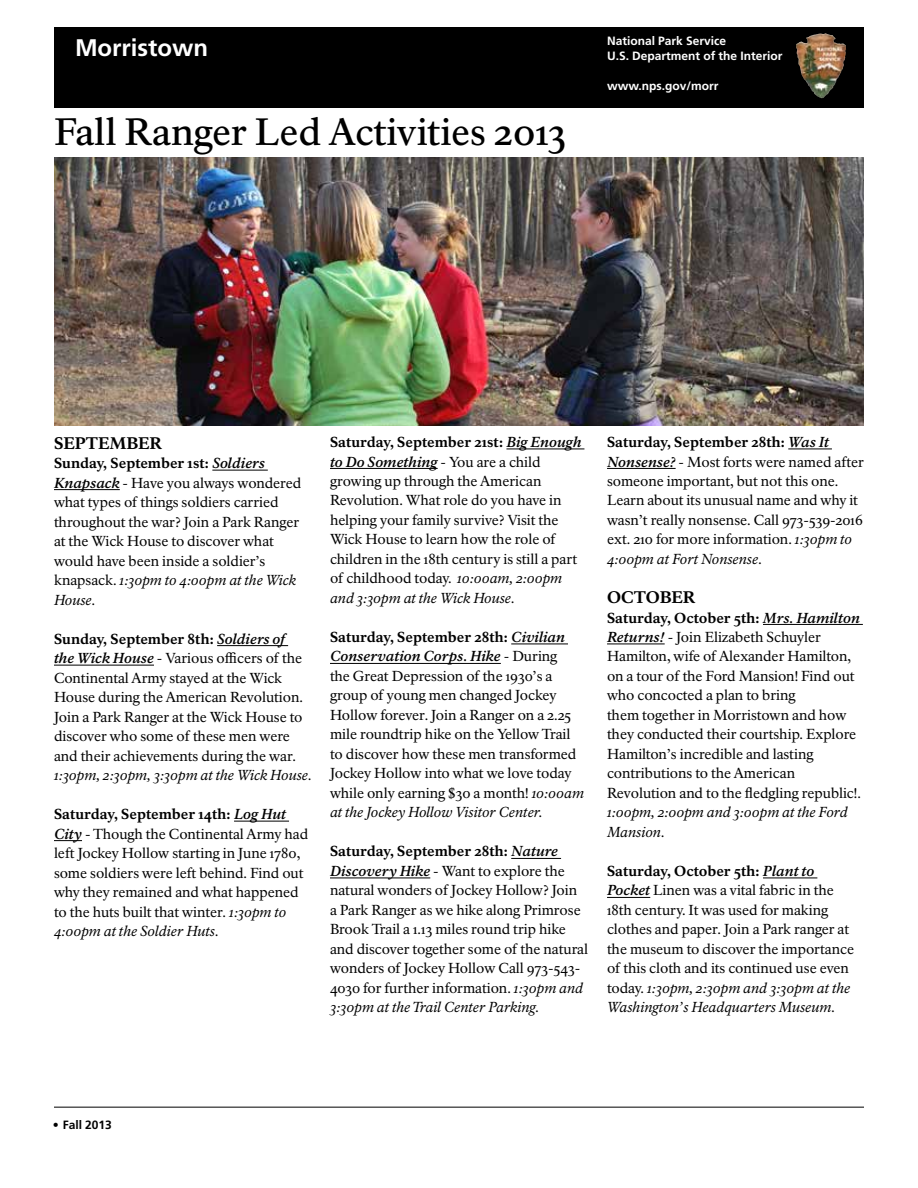
<style>
.page{position:relative;width:918px;height:1188px;background:#fff}
.page>*{position:absolute;margin:0;border:0;box-sizing:border-box;transform-origin:0 0}
.t1{font:500 37.5px "NPS Rawlinson OT Old";color:#000}
.t2{font:700 24px "Frutiger LT Std";color:#fff}
.t3{font:800 16.5px "NPS Rawlinson OT Old";color:#000}
.t4{font:14.25px/19.5px "NPS Rawlinson OT Old";letter-spacing:-.005em;color:#000}
.t5{font:italic 14.25px/19.5px "NPS Rawlinson OT Old";color:#000}
.t6{font:700 12px/15px "Frutiger LT Std";color:#fff}
.t7{font:700 12px "Frutiger LT Std";color:#000}
.s1{font-weight:800}
.s2{font-weight:700;font-style:italic}
.s3{font-style:italic}
</style>
<div class="page">
<hr style="left:212px;top:470px;width:56px;height:1px;background:#000">
<hr style="left:54px;top:489px;width:66px;height:1px;background:#000">
<hr style="left:217px;top:645px;width:71px;height:1px;background:#000">
<hr style="left:54px;top:665px;width:100px;height:1px;background:#000">
<hr style="left:234px;top:821px;width:55px;height:1px;background:#000">
<svg style="left:54px;top:840px;width:28px;height:1px"></svg>
<hr style="left:506px;top:449px;width:78px;height:1px;background:#000">
<hr style="left:330px;top:468px;width:108px;height:1px;background:#000">
<hr style="left:511px;top:644px;width:57px;height:1px;background:#000">
<hr style="left:330px;top:663px;width:171px;height:1px;background:#000">
<hr style="left:511px;top:858px;width:50px;height:1px;background:#000">
<hr style="left:330px;top:878px;width:100px;height:1px;background:#000">
<hr style="left:788px;top:449px;width:44px;height:1px;background:#000">
<hr style="left:607px;top:468px;width:69px;height:1px;background:#000">
<hr style="left:763px;top:624px;width:100px;height:1px;background:#000">
<hr style="left:607px;top:644px;width:58px;height:1px;background:#000">
<hr style="left:763px;top:878px;width:54px;height:1px;background:#000">
<hr style="left:607px;top:897px;width:43px;height:1px;background:#000">
<div style="left:54px;top:27px;width:810px;height:80px;background:#000"></div>
<hr style="left:54px;top:1107px;width:810px;height:1px;background:#000">
<img style="left:796px;top:33px;width:35px;height:65px">
<img style="left:54px;top:158px;width:810px;height:268px">
<h2 class="t2" style="left:75px;top:34px;width:135px">Morristown</h2>
<p class="t6" style="left:607px;top:33px;width:177px">National Park Service<br>U.S. Department of the Interior</p>
<p class="t6" style="left:607px;top:78px;width:113px">www.nps.gov/morr</p>
<h1 class="t1" style="left:54px;top:109px;width:513px">Fall Ranger Led Activities 2013</h1>
<p class="t3" style="left:54px;top:433px;width:110px">SEPTEMBER</p>
<p class="t4" style="left:54px;top:454px;width:249px"><span class="s1">Sunday, September 1st:</span> <span class="s2">Soldiers<br>Knapsack</span> - Have you always wondered what types of things soldiers carried throughout the war? Join a Park Ranger at the Wick House to discover what would have been inside a soldier’s knapsack. <span class="s3">1:30pm to 4:00pm at the Wick<br>House.</span></p>
<p class="t4" style="left:54px;top:629px;width:251px"><span class="s1">Sunday, September 8th:</span> <span class="s2">Soldiers of the Wick House</span> - Various officers of the Continental Army stayed at the Wick House during the American Revolution.<br>Join a Park Ranger at the Wick House to discover who some of these men were and their achievements during the war.</p>
<p class="t5" style="left:54px;top:766px;width:259px">1:30pm, 2:30pm, 3:30pm at the Wick House.</p>
<p class="t4" style="left:54px;top:805px;width:256px"><span class="s1">Saturday, September 14th:</span> <span class="s2">Log Hut City</span> - Though the Continental Army had left Jockey Hollow starting in June 1780, some soldiers were left behind. Find out why they remained and what happened to the huts built that winter. <span class="s3">1:30pm to 4:00pm at the Soldier Huts.</span></p>
<p class="t4" style="left:330px;top:432px;width:253px"><span class="s1">Saturday, September 21st:</span> <span class="s2">Big Enough to Do Something</span> - You are a child growing up through the American Revolution. What role do you have in helping your family survive? Visit the Wick House to learn how the role of children in the 18th century is still a part of childhood today. <span class="s3">10:00am, 2:00pm and 3:30pm at the Wick House.</span></p>
<p class="t4" style="left:330px;top:627px;width:256px"><span class="s1">Saturday, September 28th:</span> <span class="s2">Civilian Conservation Corps. Hike</span> - During<br>the Great Depression of the 1930’s a group of young men changed Jockey Hollow forever. Join a Ranger on a 2.25 mile roundtrip hike on the Yellow Trail to discover how these men transformed Jockey Hollow into what we love today while only earning $30 a month! <span class="s3">10:00am at the Jockey Hollow Visitor Center.</span></p>
<p class="t4" style="left:330px;top:842px;width:260px"><span class="s1">Saturday, September 28th:</span> <span class="s2">Nature Discovery Hike</span> - Want to explore the natural wonders of Jockey Hollow? Join<br>a Park Ranger as we hike along Primrose Brook Trail a 1.13 miles round trip hike and discover together some of the natural wonders of Jockey Hollow Call 973-543- 4030 for further information. <span class="s3">1:30pm and 3:30pm at the Trail Center Parking.</span></p>
<p class="t4" style="left:607px;top:432px;width:258px"><span class="s1">Saturday, September 28th:</span> <span class="s2">Was It Nonsense?</span> - Most forts were named after someone important, but not this one.<br>Learn about its unusual name and why it wasn’t really nonsense. Call 973-539-2016 ext. 210 for more information. <span class="s3">1:30pm to 4:00pm at Fort Nonsense.</span></p>
<p class="t3" style="left:607px;top:587px;width:90px">OCTOBER</p>
<p class="t4" style="left:607px;top:608px;width:255px"><span class="s1">Saturday, October 5th:</span> <span class="s2">Mrs. Hamilton Returns!</span> - Join Elizabeth Schuyler Hamilton, wife of Alexander Hamilton, on a tour of the Ford Mansion! Find out who concocted a plan to bring<br>them together in Morristown and how they conducted their courtship. Explore Hamilton’s incredible and lasting contributions to the American Revolution and to the fledgling republic!.</p>
<p class="t5" style="left:607px;top:803px;width:242px">1:00pm, 2:00pm and 3:00pm at the Ford<br>Mansion.</p>
<p class="t4" style="left:607px;top:861px;width:249px"><span class="s1">Saturday, October 5th:</span> <span class="s2">Plant to Pocket</span> Linen was a vital fabric in the 18th century. It was used for making clothes and paper. Join a Park ranger at the museum to discover the importance of this cloth and its continued use even today. <span class="s3">1:30pm, 2:30pm and 3:30pm at the Washington’s Headquarters Museum.</span></p>
<p class="t7" style="left:53px;top:1117px;width:60px">• Fall 2013</p>
</div>
